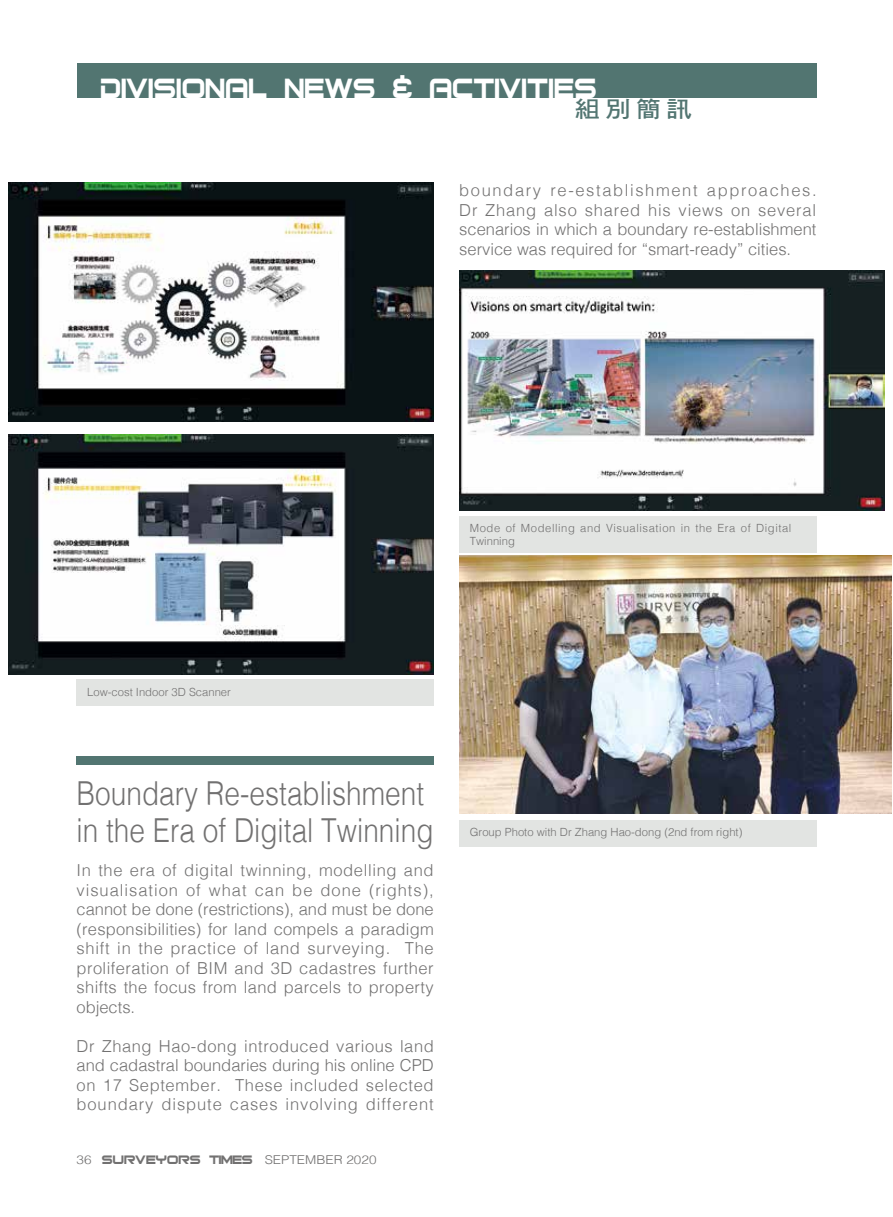
<style>
.page{position:relative;width:893px;height:1217px;background:#fff}
.page>*{position:absolute;margin:0;border:0;box-sizing:border-box;transform-origin:0 0}
.t1{font:37.5px "Bitsumishi";color:#fff;scale:.9 1}
.t2{font:300 33px/37.5px "Helvetica";color:#727171;scale:.85 1}
.t3{font:22.95px "DF Hei Bd HK BF";color:#527571;scale:1.11 1}
.t4{font:300 16.5px/19.5px "Helvetica";letter-spacing:.02em;color:#727171;text-align:justify}
.t5{font:300 12.15px "Helvetica";color:#727171;scale:1.11 1}
.t6{font:300 11.25px "Helvetica";color:#727171}
.t7{font:300 11.25px/13.5px "Helvetica";letter-spacing:.05em;color:#727171}
.s1{font-family:"Bitsumishi";font-weight:400;font-size:16.5px}
</style>
<div class="page">
<div style="left:77px;top:64px;width:739px;height:34px;background:#527571"></div>
<div style="left:77px;top:679px;width:357px;height:26px;background:#e2e4e2"></div>
<div style="left:459px;top:820px;width:357px;height:26px;background:#e2e4e2"></div>
<div style="left:459px;top:516px;width:357px;height:36px;background:#e2e4e2"></div>
<div style="left:77px;top:756px;width:357px;height:8px;background:#527571"></div>
<img style="left:459px;top:555px;width:432px;height:258px">
<img style="left:9px;top:182px;width:425px;height:239px">
<img style="left:9px;top:434px;width:425px;height:240px">
<img style="left:459px;top:271px;width:425px;height:239px">
<h1 class="t1" style="left:101px;top:73px;width:553px">DIVISIONAL NEWS &amp; ACTIVITIES</h1>
<h3 class="t3" style="left:575px;top:97px;width:107px">組別簡訊</h3>
<p class="t4" style="left:459px;top:179px;width:359px">boundary re-establishment approaches.<br>Dr Zhang also shared his views on several scenarios in which a boundary re-establishment service was required for “smart-ready” cities.</p>
<p class="t7" style="left:470px;top:520px;width:323px">Mode of Modelling and Visualisation in the Era of Digital<br>Twinning</p>
<p class="t6" style="left:87px;top:682px;width:145px">Low-cost Indoor 3D Scanner</p>
<h2 class="t2" style="left:77px;top:771px;width:421px">Boundary Re-establishment in the Era of Digital Twinning</h2>
<p class="t4" style="left:77px;top:859px;width:359px">In the era of digital twinning, modelling and visualisation of what can be done (rights), cannot be done (restrictions), and must be done (responsibilities) for land compels a paradigm shift in the practice of land surveying. The proliferation of BIM and 3D cadastres further shifts the focus from land parcels to property objects.</p>
<p class="t4" style="left:77px;top:1034px;width:359px">Dr Zhang Hao-dong introduced various land and cadastral boundaries during his online CPD on 17 September. These included selected boundary dispute cases involving different</p>
<p class="t5" style="left:77px;top:1149px;width:272px">36 <span class="s1">SURVEYORS TIMES</span> SEPTEMBER 2020</p>
<p class="t6" style="left:470px;top:822px;width:274px">Group Photo with Dr Zhang Hao-dong (2nd from right)</p>
</div>
